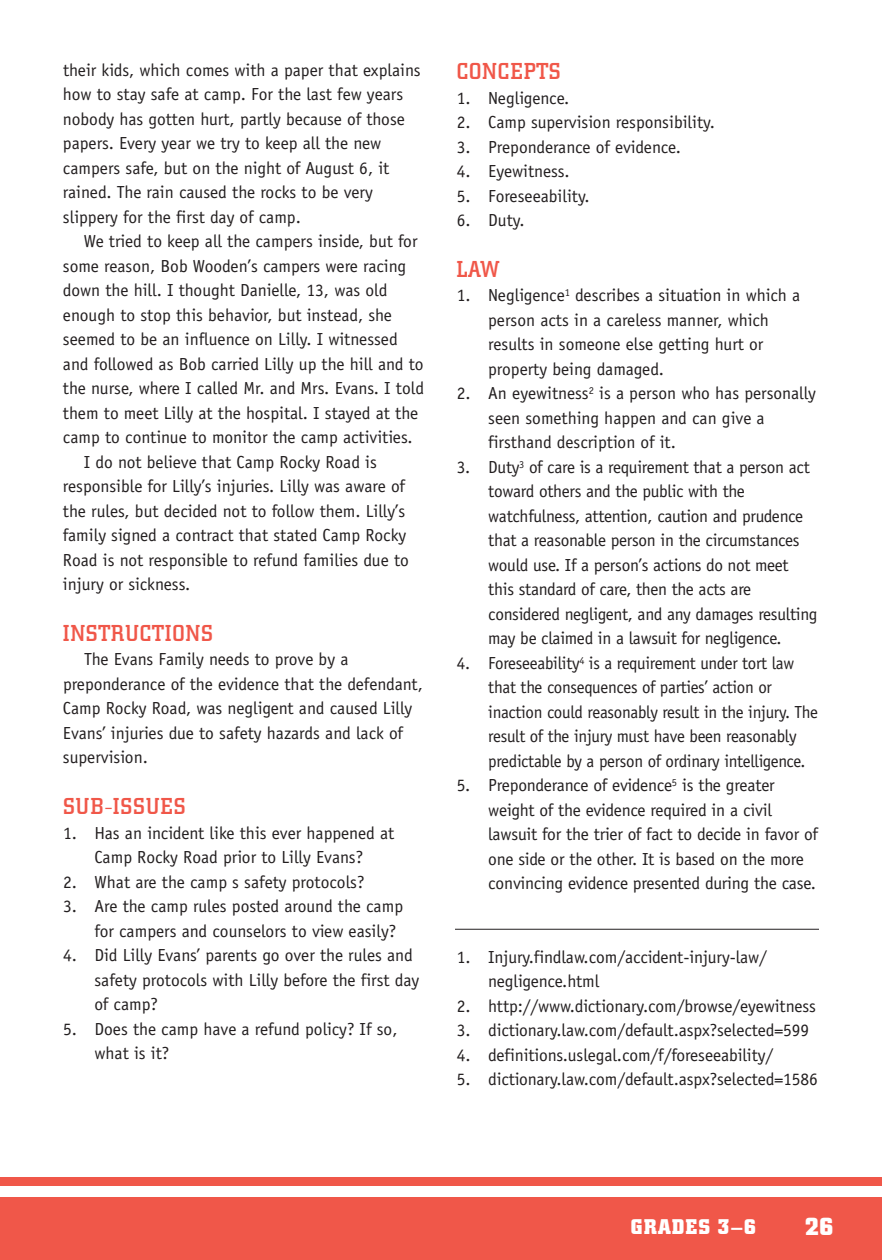
<style>
.page{position:relative;width:882px;height:1260px;background:#fff}
.page>*{position:absolute;margin:0;border:0;box-sizing:border-box;transform-origin:0 0}
.t1{font:700 24.5px "City";color:#fff}
.t2{font:500 22.75px "City";letter-spacing:.045em;color:#f05749}
.t3{font:700 21px "City";letter-spacing:.06em;color:#fff}
.t4{font:17.5px/24.5px "Officina Sans";color:#231f20}
</style>
<div class="page">
<div style="left:0;top:1197px;width:882px;height:63px;background:#f05749"></div>
<div style="left:0;top:1177px;width:882px;height:8px;background:#f05749"></div>
<hr style="left:455px;top:929px;width:364px;height:1px;background:#231f20">
<p class="t4" style="left:63px;top:59px;width:359px">their kids, which comes with a paper that explains how to stay safe at camp. For the last few years nobody has gotten hurt, partly because of those papers. Every year we try to keep all the new campers safe, but on the night of August 6, it rained. The rain caused the rocks to be very slippery for the first day of camp.</p>
<p class="t4" style="left:84px;top:230px;width:335px">We tried to keep all the campers inside, but for</p>
<p class="t4" style="left:63px;top:255px;width:345px">some reason, Bob Wooden’s campers were racing</p>
<p class="t4" style="left:63px;top:279px;width:326px">down the hill. I thought Danielle, 13, was old</p>
<p class="t4" style="left:63px;top:304px;width:331px">enough to stop this behavior, but instead, she</p>
<p class="t4" style="left:63px;top:328px;width:336px">seemed to be an influence on Lilly. I witnessed</p>
<p class="t4" style="left:63px;top:353px;width:362px">and followed as Bob carried Lilly up the hill and to</p>
<p class="t4" style="left:63px;top:377px;width:363px">the nurse, where I called Mr. and Mrs. Evans. I told</p>
<p class="t4" style="left:63px;top:402px;width:357px">them to meet Lilly at the hospital. I stayed at the</p>
<p class="t4" style="left:63px;top:426px;width:351px">camp to continue to monitor the camp activities.</p>
<p class="t4" style="left:84px;top:451px;width:294px">I do not believe that Camp Rocky Road is</p>
<p class="t4" style="left:63px;top:475px;width:343px">responsible for Lilly’s injuries. Lilly was aware of</p>
<p class="t4" style="left:63px;top:500px;width:344px">the rules, but decided not to follow them. Lilly’s</p>
<p class="t4" style="left:63px;top:524px;width:345px">family signed a contract that stated Camp Rocky</p>
<p class="t4" style="left:63px;top:549px;width:347px">Road is not responsible to refund families due to</p>
<p class="t4" style="left:63px;top:573px;width:129px">injury or sickness.</p>
<h2 class="t2" style="left:63px;top:625px;width:151px">INSTRUCTIONS</h2>
<p class="t4" style="left:63px;top:649px;width:361px;text-indent:21px">The Evans Family needs to prove by a preponderance of the evidence that the defendant, Camp Rocky Road, was negligent and caused Lilly Evans’ injuries due to safety hazards and lack of supervision.</p>
<h2 class="t2" style="left:63px;top:798px;width:124px">SUB-ISSUES</h2>
<p class="t4" style="left:63px;top:822px;width:333px;text-align:center">1. Has an incident like this ever happened at<br>Camp Rocky Road prior to Lilly Evans?</p>
<p class="t4" style="left:63px;top:871px;width:303px">2. What are the camp s safety protocols?</p>
<p class="t4" style="left:95px;top:895px;width:310px;text-indent:-32px">3. Are the camp rules posted around the camp for campers and counselors to view easily?</p>
<p class="t4" style="left:95px;top:944px;width:326px;text-indent:-32px">4. Did Lilly Evans’ parents go over the rules and safety protocols with Lilly before the first day of camp?</p>
<p class="t4" style="left:95px;top:1018px;width:305px;text-indent:-32px">5. Does the camp have a refund policy? If so, what is it?</p>
<h2 class="t2" style="left:457px;top:63px;width:106px">CONCEPTS</h2>
<p class="t4" style="left:457px;top:87px;width:114px">1. Negligence.</p>
<p class="t4" style="left:457px;top:111px;width:260px">2. Camp supervision responsibility.</p>
<p class="t4" style="left:457px;top:136px;width:226px">3. Preponderance of evidence.</p>
<p class="t4" style="left:457px;top:160px;width:114px">4. Eyewitness.</p>
<p class="t4" style="left:457px;top:185px;width:134px">5. Foreseeability.</p>
<p class="t4" style="left:457px;top:209px;width:69px">6. Duty.</p>
<h2 class="t2" style="left:457px;top:261px;width:44px">LAW</h2>
<p class="t4" style="left:488px;top:285px;width:313px;text-indent:-31px">1. Negligence<sup>1</sup> describes a situation in which a person acts in a careless manner, which results in someone else getting hurt or property being damaged.</p>
<p class="t4" style="left:488px;top:383px;width:329px;text-indent:-32px">2. An eyewitness<sup>2</sup> is a person who has personally seen something happen and can give a firsthand description of it.</p>
<p class="t4" style="left:488px;top:456px;width:331px;text-indent:-31px">3. Duty<sup>3</sup> of care is a requirement that a person act toward others and the public with the watchfulness, attention, caution and prudence that a reasonable person in the circumstances would use. If a person’s actions do not meet this standard of care, then the acts are considered negligent, and any damages resulting may be claimed in a lawsuit for negligence.</p>
<p class="t4" style="left:488px;top:652px;width:331px;text-indent:-32px">4. Foreseeability<sup>4</sup> is a requirement under tort law that the consequences of parties’ action or inaction could reasonably result in the injury. The result of the injury must have been reasonably predictable by a person of ordinary intelligence.</p>
<p class="t4" style="left:488px;top:775px;width:331px;text-indent:-32px">5. Preponderance of evidence<sup>5</sup> is the greater weight of the evidence required in a civil lawsuit for the trier of fact to decide in favor of one side or the other. It is based on the more convincing evidence presented during the case.</p>
<p class="t4" style="left:488px;top:946px;width:280px;text-indent:-31px">1. Injury.findlaw.com/accident-injury-law/ negligence.html</p>
<p class="t4" style="left:457px;top:995px;width:361px">2. http://www.dictionary.com/browse/eyewitness</p>
<p class="t4" style="left:457px;top:1020px;width:354px">3. dictionary.law.com/default.aspx?selected=599</p>
<p class="t4" style="left:457px;top:1044px;width:318px">4. definitions.uslegal.com/f/foreseeability/</p>
<p class="t4" style="left:457px;top:1069px;width:363px">5. dictionary.law.com/default.aspx?selected=1586</p>
<p class="t3" style="left:631px;top:1219px;width:127px">GRADES 3–6</p>
<h1 class="t1" style="left:805px;top:1218px;width:30px">26</h1>
</div>
